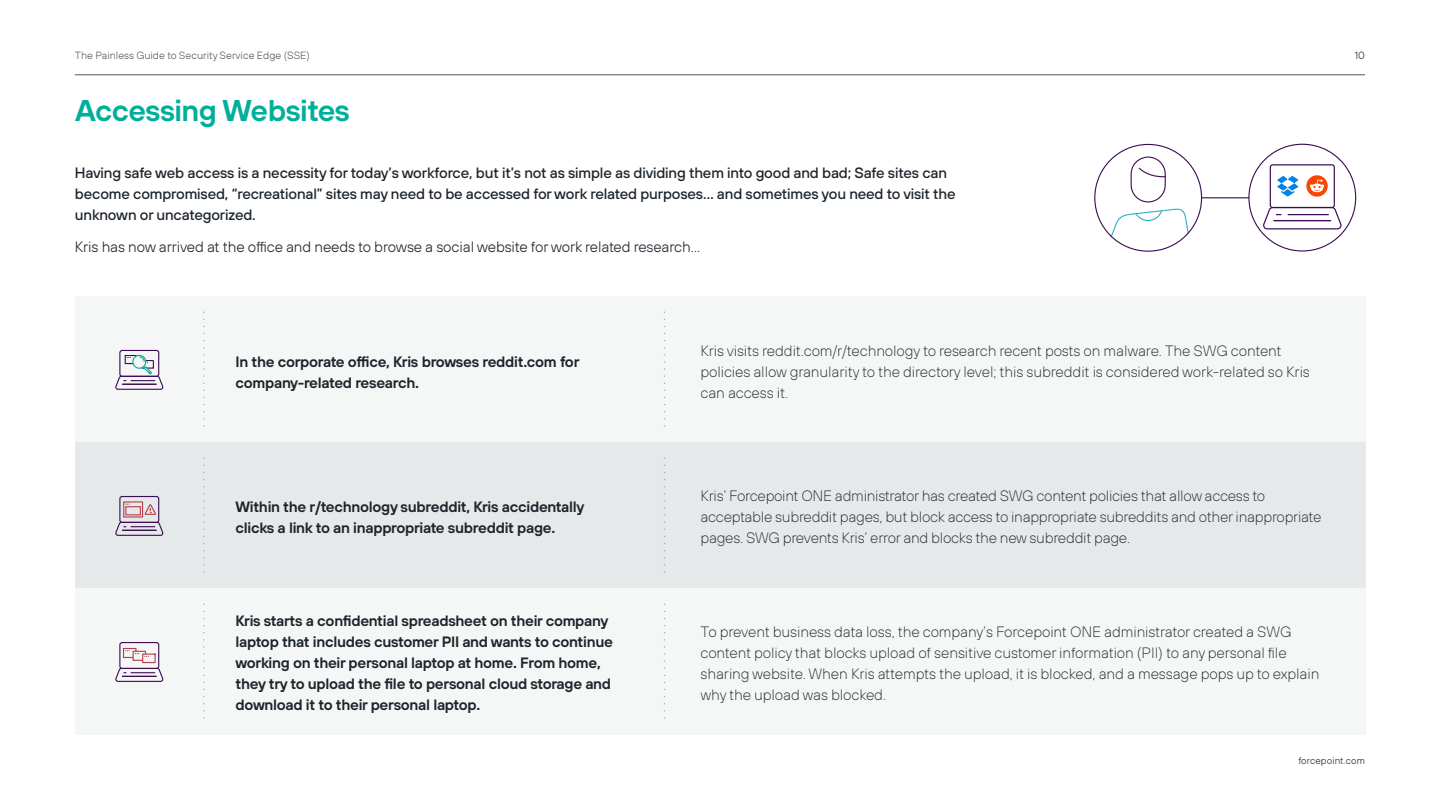
<style>
.page{position:relative;width:1440px;height:810px;background:#fff}
.page>*{position:absolute;margin:0;border:0;box-sizing:border-box;transform-origin:0 0}
.t1{font:600 30px "FP Sans";letter-spacing:-.02em;color:#00af9a}
.t2{font:200 15px/21px "FP Sans";letter-spacing:-.01em;color:#1d252c}
.t3{font:600 15px/21px "FP Sans";letter-spacing:-.02em;color:#1d252c}
.t4{font:500 15px/21px "FP Sans";letter-spacing:-.01em;color:#1d252c}
.t5{font:300 15px "FP Sans";letter-spacing:-.01em;color:#1d252c}
.t6{font:300 10.5px "FP Sans";color:#53575a}
.t7{font:300 10.5px "FP Sans";color:#1d252c}
.t8{font:300 9.75px "FP Sans";letter-spacing:.01em;color:#1d252c}
</style>
<div class="page">
<hr style="left:75px;top:75px;width:1290px;height:1px;background:#53575a">
<div style="left:75px;top:297px;width:1290px;height:146px;background:#f5f6f6"></div>
<div style="left:75px;top:443px;width:1290px;height:146px;background:#e6e9e9"></div>
<div style="left:75px;top:589px;width:1290px;height:146px;background:#f5f6f6"></div>
<div style="left:119px;top:350px;width:40px;height:27px;border:1px solid #3d0d53;border-radius:2px"></div>
<svg style="left:115px;top:354px;width:48px;height:36px"></svg>
<svg style="left:203px;top:312px;width:1px;height:115px"></svg>
<svg style="left:203px;top:458px;width:1px;height:115px"></svg>
<svg style="left:203px;top:604px;width:1px;height:115px"></svg>
<div style="left:119px;top:496px;width:40px;height:27px;border:1px solid #3d0d53;border-radius:2px"></div>
<svg style="left:115px;top:521px;width:48px;height:15px"></svg>
<div style="left:123px;top:501px;width:20px;height:17px;border:1px solid #b63e4c"></div>
<div style="left:125px;top:506px;width:16px;height:9px;border:1px solid #b63e4c"></div>
<svg style="left:144px;top:504px;width:12px;height:11px"></svg>
<div style="left:119px;top:642px;width:40px;height:27px;border:1px solid #3d0d53;border-radius:2px"></div>
<svg style="left:115px;top:647px;width:48px;height:35px"></svg>
<svg style="left:664px;top:312px;width:1px;height:115px"></svg>
<svg style="left:664px;top:458px;width:1px;height:115px"></svg>
<svg style="left:664px;top:604px;width:1px;height:115px"></svg>
<svg style="left:1130px;top:156px;width:36px;height:47px"></svg>
<svg style="left:1110px;top:209px;width:80px;height:29px"></svg>
<div style="left:1270px;top:164px;width:65px;height:44px;border:1px solid #3d0d53;border-radius:2px"></div>
<svg style="left:1263px;top:206px;width:79px;height:24px"></svg>
<svg style="left:1277px;top:176px;width:22px;height:21px"></svg>
<svg style="left:1306px;top:175px;width:22px;height:22px"></svg>
<svg style="left:1310px;top:180px;width:14px;height:12px"></svg>
<hr style="left:1202px;top:197px;width:47px;height:1px;background:#3d0d53">
<p class="t6" style="left:75px;top:49px;width:237px">The Painless Guide to Security Service Edge (SSE)</p>
<p class="t7" style="left:1355px;top:49px;width:12px">10</p>
<h1 class="t1" style="left:75px;top:91px;width:277px">Accessing Websites</h1>
<p class="t4" style="left:75px;top:162px;width:882px">Having safe web access is a necessity for today’s workforce, but it’s not as simple as dividing them into good and bad; Safe sites can become compromised, “recreational” sites may need to be accessed for work related purposes… and sometimes you need to visit the unknown or uncategorized.</p>
<p class="t5" style="left:75px;top:238px;width:627px">Kris has now arrived at the office and needs to browse a social website for work related research…</p>
<p class="t3" style="left:236px;top:351px;width:345px">In the corporate office, Kris browses reddit.com for company-related research.</p>
<p class="t3" style="left:236px;top:496px;width:350px">Within the r/technology subreddit, Kris accidentally clicks a link to an inappropriate subreddit page.</p>
<p class="t3" style="left:235px;top:610px;width:379px">Kris starts a confidential spreadsheet on their company laptop that includes customer PII and wants to continue working on their personal laptop at home. From home, they try to upload the file to personal cloud storage and download it to their personal laptop.</p>
<p class="t2" style="left:700px;top:340px;width:611px">Kris visits reddit.com/r/technology to research recent posts on malware. The SWG content policies allow granularity to the directory level; this subreddit is considered work-related so Kris can access it.</p>
<p class="t2" style="left:700px;top:485px;width:623px">Kris’ Forcepoint ONE administrator has created SWG content policies that allow access to acceptable subreddit pages, but block access to inappropriate subreddits and other inappropriate pages. SWG prevents Kris’ error and blocks the new subreddit page.</p>
<p class="t2" style="left:700px;top:621px;width:620px">To prevent business data loss, the company’s Forcepoint ONE administrator created a SWG content policy that blocks upload of sensitive customer information (PII) to any personal file sharing website. When Kris attempts the upload, it is blocked, and a message pops up to explain why the upload was blocked.</p>
<p class="t8" style="left:1298px;top:755px;width:68px">forcepoint.com</p>
</div>
